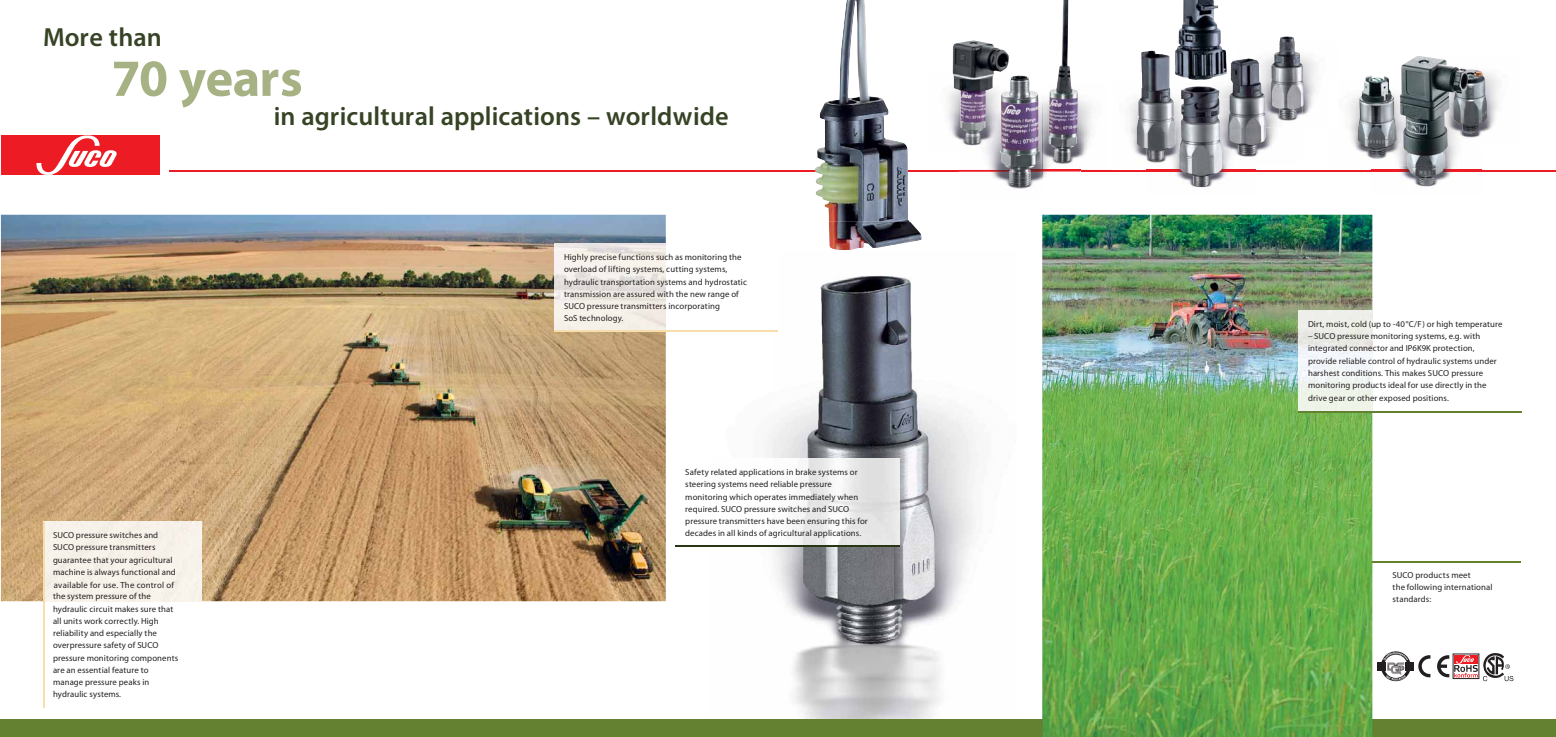
<style>
.page{position:relative;width:1556px;height:737px;background:#fff}
.page>*{position:absolute;margin:0;border:0;box-sizing:border-box;transform-origin:0 0}
.t1{font:700 52.5px "Myriad Pro";letter-spacing:-.015em;color:#a6b284}
.t2{font:600 26.25px "Myriad Pro";color:#364325}
.t3{font:8.75px/12.2px "Myriad Pro";letter-spacing:.01em;color:#231f20}
</style>
<div class="page">
<hr style="left:1042px;top:170px;width:513px;height:1px;background:#ed1c24">
<img style="left:1146px;top:164px;width:109px;height:24px">
<img style="left:1146px;top:170px;width:109px;height:1px">
<img style="left:1371px;top:169px;width:109px;height:18px">
<img style="left:1371px;top:170px;width:109px;height:1px">
<img style="left:1043px;top:171px;width:37px;height:7px">
<img style="left:1043px;top:91px;width:69px;height:79px">
<img style="left:1221px;top:68px;width:55px;height:82px">
<img style="left:1221px;top:99px;width:34px;height:65px">
<img style="left:1265px;top:56px;width:52px;height:59px">
<img style="left:1265px;top:68px;width:31px;height:60px">
<img style="left:1480px;top:73px;width:20px;height:62px">
<img style="left:1468px;top:133px;width:12px;height:5px">
<img style="left:1349px;top:95px;width:50px;height:55px">
<img style="left:1371px;top:98px;width:28px;height:62px">
<img style="left:1129px;top:98px;width:47px;height:55px">
<img style="left:1146px;top:99px;width:32px;height:70px">
<img style="left:1107px;top:91px;width:5px;height:78px">
<img style="left:1048px;top:0;width:29px;height:162px">
<img style="left:1136px;top:51px;width:39px;height:110px">
<img style="left:1227px;top:58px;width:38px;height:98px">
<img style="left:1178px;top:86px;width:43px;height:101px">
<img style="left:1270px;top:36px;width:33px;height:83px">
<img style="left:1468px;top:69px;width:18px;height:64px">
<img style="left:1357px;top:75px;width:39px;height:83px">
<img style="left:1399px;top:56px;width:69px;height:130px">
<div style="left:1042px;top:719px;width:513px;height:18px;background:#638131"></div>
<img style="left:1042px;top:215px;width:330px;height:522px">
<img style="left:1174px;top:0;width:52px;height:80px">
<svg style="left:1377px;top:651px;width:136px;height:30px"></svg>
<img style="left:1297px;top:311px;width:75px;height:100px">
<hr style="left:1297px;top:411px;width:223px;height:2px;background:#638131">
<hr style="left:1372px;top:561px;width:148px;height:2px;background:#638131">
<hr style="left:521px;top:170px;width:521px;height:1px;background:#ed1c24">
<img style="left:959px;top:151px;width:55px;height:37px">
<img style="left:1039px;top:98px;width:4px;height:72px">
<svg style="left:1014px;top:170px;width:29px;height:19px"></svg>
<img style="left:814px;top:0;width:96px;height:222px">
<img style="left:771px;top:275px;width:207px;height:189px">
<img style="left:894px;top:464px;width:83px;height:255px">
<img style="left:710px;top:546px;width:184px;height:173px">
<img style="left:828px;top:222px;width:93px;height:28px">
<img style="left:999px;top:75px;width:40px;height:112px">
<img style="left:952px;top:40px;width:57px;height:105px">
<div style="left:521px;top:719px;width:521px;height:18px;background:#638131"></div>
<img style="left:1px;top:215px;width:664px;height:386px">
<img style="left:771px;top:459px;width:128px;height:86px">
<hr style="left:675px;top:545px;width:224px;height:1px;background:#273716">
<img style="left:710px;top:275px;width:67px;height:56px">
<img style="left:554px;top:244px;width:111px;height:87px">
<hr style="left:554px;top:331px;width:223px;height:1px;background:#f7deac">
<hr style="left:170px;top:170px;width:352px;height:1px;background:#ed1c24">
<div style="left:1px;top:135px;width:159px;height:40px;background:#ed1c24"></div>
<svg style="left:36px;top:135px;width:81px;height:40px"></svg>
<div style="left:1px;top:719px;width:521px;height:18px;background:#638131"></div>
<div style="left:45px;top:522px;width:156px;height:79px;background:#f7f3ea"></div>
<hr style="left:43px;top:522px;width:2px;height:185px;background:#f7deac">
<h2 class="t2" style="left:43px;top:27px;width:120px">More than</h2>
<h1 class="t1" style="left:111px;top:47px;width:193px">70 years</h1>
<h2 class="t2" style="left:274px;top:107px;width:456px">in agricultural applications – worldwide</h2>
<p class="t3" style="left:53px;top:529px;width:124px">SUCO pressure switches and<br>SUCO pressure transmitters guarantee that your agricultural machine is always functional and</p>
<p class="t3" style="left:53px;top:591px;width:99px">the system pressure of the</p>
<p class="t3" style="left:54px;top:579px;width:121px">available for use. The control of</p>
<p class="t3" style="left:53px;top:603px;width:127px">hydraulic circuit makes sure that all units work correctly. High reliability and especially the overpressure safety of SUCO pressure monitoring components are an essential feature to manage pressure peaks in hydraulic systems.</p>
<p class="t3" style="left:564px;top:251px;width:184px">Highly precise functions such as monitoring the overload of lifting systems, cutting systems, hydraulic transportation systems and hydrostatic transmission are assured with the new range of SUCO pressure transmitters incorporating<br>SoS technology.</p>
<p class="t3" style="left:685px;top:466px;width:184px">Safety related applications in brake systems or steering systems need reliable pressure monitoring which operates immediately when required. SUCO pressure switches and SUCO pressure transmitters have been ensuring this for decades in all kinds of agricultural applications.</p>
<p class="t3" style="left:1307px;top:318px;width:196px">Dirt, moist, cold (up to -40°C/F) or high temperature</p>
<p class="t3" style="left:1307px;top:331px;width:190px">– SUCO pressure monitoring systems, e.g. with integrated connector and IP6K9K protection, provide reliable control of hydraulic systems under</p>
<p class="t3" style="left:1307px;top:380px;width:180px">monitoring products ideal for use directly in the drive gear or other exposed positions.</p>
<p class="t3" style="left:1307px;top:368px;width:177px">harshest conditions. This makes SUCO pressure</p>
<p class="t3" style="left:1392px;top:569px;width:101px">SUCO products meet<br>the following international standards:</p>
</div>
